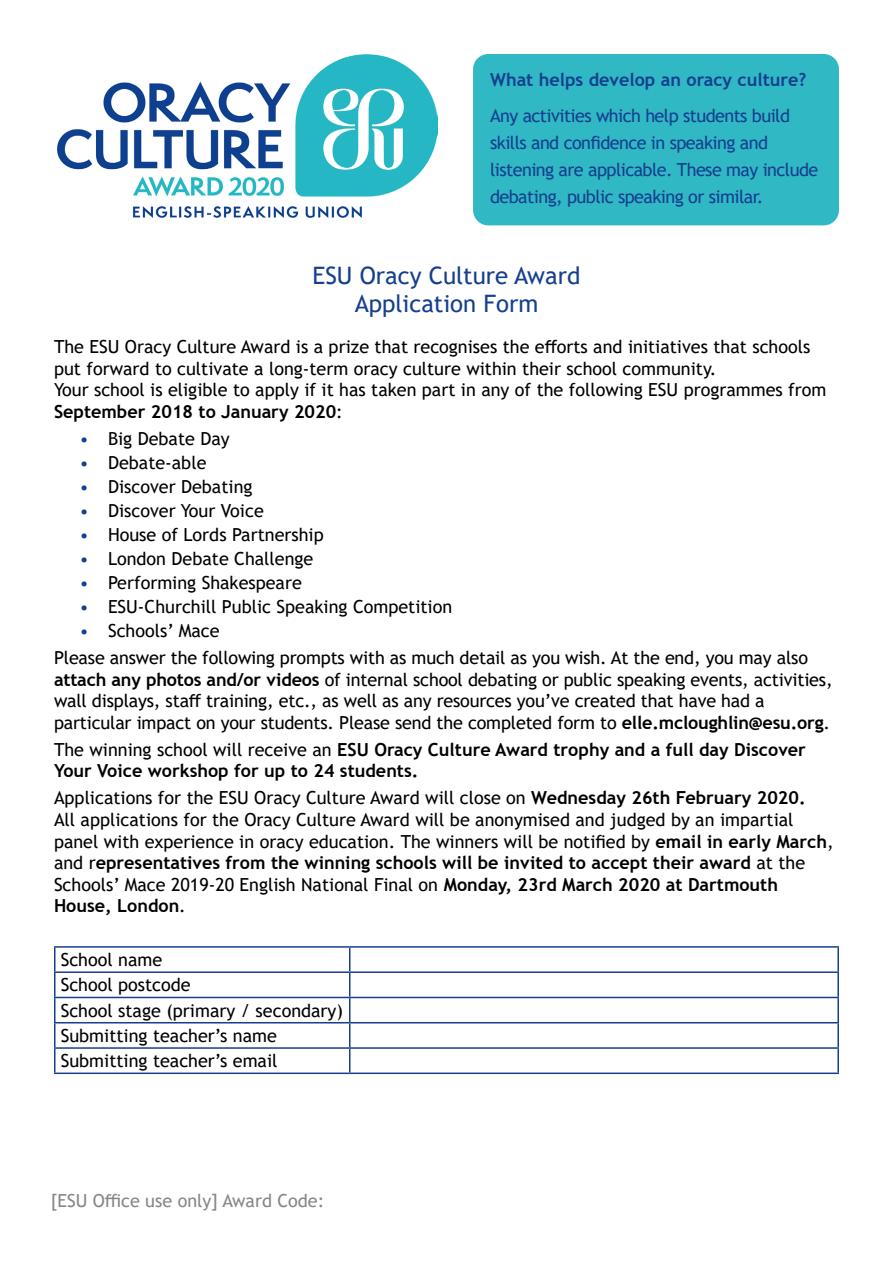
<style>
.page{position:relative;width:893px;height:1263px;background:#fff}
.page>*{position:absolute;margin:0;border:0;box-sizing:border-box;transform-origin:0 0}
.t1{font:24px/28.8px "Trebuchet MS";color:#153f8f;text-align:center}
.t2{font:18px/21.6px "Trebuchet MS";color:#000}
.t3{font:18px/27px "Trebuchet MS";letter-spacing:-.03em;color:#153f8f}
.t4{font:700 18px/21.6px "Trebuchet MS";color:#000}
.t5{font:700 18px "Trebuchet MS";color:#153f8f}
.t6{font:18px "Trebuchet MS";color:#878787}
.s1{font-weight:700}
.s2{color:#153f8f}
.s3{font-weight:400}
</style>
<div class="page">
<img style="left:57px;top:54px;width:380px;height:164px">
<div style="left:473px;top:54px;width:366px;height:171px;background:#30b8c5;border-radius:15px"></div>
<hr style="left:54px;top:946px;width:296px;height:2px;background:#153f8f">
<hr style="left:54px;top:948px;width:2px;height:23px;background:#153f8f">
<hr style="left:350px;top:946px;width:489px;height:2px;background:#153f8f">
<hr style="left:837px;top:948px;width:2px;height:23px;background:#153f8f">
<hr style="left:54px;top:971px;width:296px;height:2px;background:#153f8f">
<hr style="left:54px;top:973px;width:2px;height:24px;background:#153f8f">
<hr style="left:350px;top:971px;width:489px;height:2px;background:#153f8f">
<hr style="left:837px;top:973px;width:2px;height:24px;background:#153f8f">
<hr style="left:54px;top:997px;width:296px;height:1px;background:#153f8f">
<hr style="left:54px;top:998px;width:2px;height:24px;background:#153f8f">
<hr style="left:350px;top:997px;width:489px;height:1px;background:#153f8f">
<hr style="left:837px;top:998px;width:2px;height:24px;background:#153f8f">
<hr style="left:54px;top:1022px;width:296px;height:1px;background:#153f8f">
<hr style="left:54px;top:1023px;width:2px;height:24px;background:#153f8f">
<hr style="left:350px;top:1022px;width:489px;height:1px;background:#153f8f">
<hr style="left:837px;top:1023px;width:2px;height:24px;background:#153f8f">
<hr style="left:54px;top:1047px;width:296px;height:2px;background:#153f8f">
<hr style="left:54px;top:1049px;width:2px;height:23px;background:#153f8f">
<hr style="left:350px;top:1047px;width:489px;height:2px;background:#153f8f">
<svg style="left:349px;top:948px;width:1px;height:124px"></svg>
<hr style="left:837px;top:1049px;width:2px;height:23px;background:#153f8f">
<hr style="left:54px;top:1072px;width:296px;height:2px;background:#153f8f">
<hr style="left:350px;top:1072px;width:489px;height:2px;background:#153f8f">
<p class="t5" style="left:490px;top:68px;width:318px">What helps develop an oracy culture?</p>
<p class="t3" style="left:490px;top:102px;width:330px">Any activities which help students build skills and confidence in speaking and listening are applicable. These may include debating, public speaking or similar.</p>
<h1 class="t1" style="left:312px;top:261px;width:269px">ESU Oracy Culture Award<br>Application Form</h1>
<p class="t2" style="left:54px;top:336px;width:774px">The ESU Oracy Culture Award is a prize that recognises the efforts and initiatives that schools put forward to cultivate a long-term oracy culture within their school community.<br>Your school is eligible to apply if it has taken part in any of the following ESU programmes from <span class="s1">September 2018 to January 2020</span>:</p>
<p class="t2" style="left:80px;top:428px;width:152px"><span class="s2">•</span> Big Debate Day</p>
<p class="t2" style="left:80px;top:452px;width:128px"><span class="s2">•</span> Debate-able</p>
<p class="t2" style="left:80px;top:476px;width:175px"><span class="s2">•</span> Discover Debating</p>
<p class="t2" style="left:80px;top:500px;width:186px"><span class="s2">•</span> Discover Your Voice</p>
<p class="t2" style="left:80px;top:524px;width:246px"><span class="s2">•</span> House of Lords Partnership</p>
<p class="t2" style="left:80px;top:548px;width:235px"><span class="s2">•</span> London Debate Challenge</p>
<p class="t2" style="left:80px;top:572px;width:224px"><span class="s2">•</span> Performing Shakespeare</p>
<p class="t2" style="left:80px;top:596px;width:374px"><span class="s2">•</span> ESU-Churchill Public Speaking Competition</p>
<p class="t2" style="left:54px;top:617px;width:755px;line-height:27px;text-indent:26px"><span class="s2">•</span> Schools’ Mace<br>Please answer the following prompts with as much detail as you wish. At the end, you may also</p>
<p class="t2" style="left:54px;top:668px;width:780px"><span class="s1">attach any photos and/or videos</span> of internal school debating or public speaking events, activities, wall displays, staff training, etc., as well as any resources you’ve created that have had a particular impact on your students. Please send the completed form to <span class="s1">elle.mcloughlin@esu.org</span>.</p>
<p class="t4" style="left:54px;top:739px;width:753px"><span class="s3">The winning school will receive an</span> ESU Oracy Culture Award trophy and a full day Discover<br>Your Voice workshop for up to 24 students.</p>
<p class="t2" style="left:54px;top:787px;width:781px">Applications for the ESU Oracy Culture Award will close on <span class="s1">Wednesday 26th February 2020.<br></span>All applications for the Oracy Culture Award will be anonymised and judged by an impartial panel with experience in oracy education. The winners will be notified by <span class="s1">email in early March</span>, and r<span class="s1">epresentatives from the winning schools will be invited to accept their award</span> at the Schools’ Mace 2019-20 English National Final on <span class="s1">Monday, 23rd March 2020 at Dartmouth House, London</span>.</p>
<p class="t2" style="left:61px;top:947px;width:284px;line-height:25.2px">School name<br>School postcode<br>School stage (primary / secondary)<br>Submitting teacher’s name<br>Submitting teacher’s email</p>
<p class="t6" style="left:51px;top:1189px;width:275px">[ESU Office use only] Award Code:</p>
</div>
